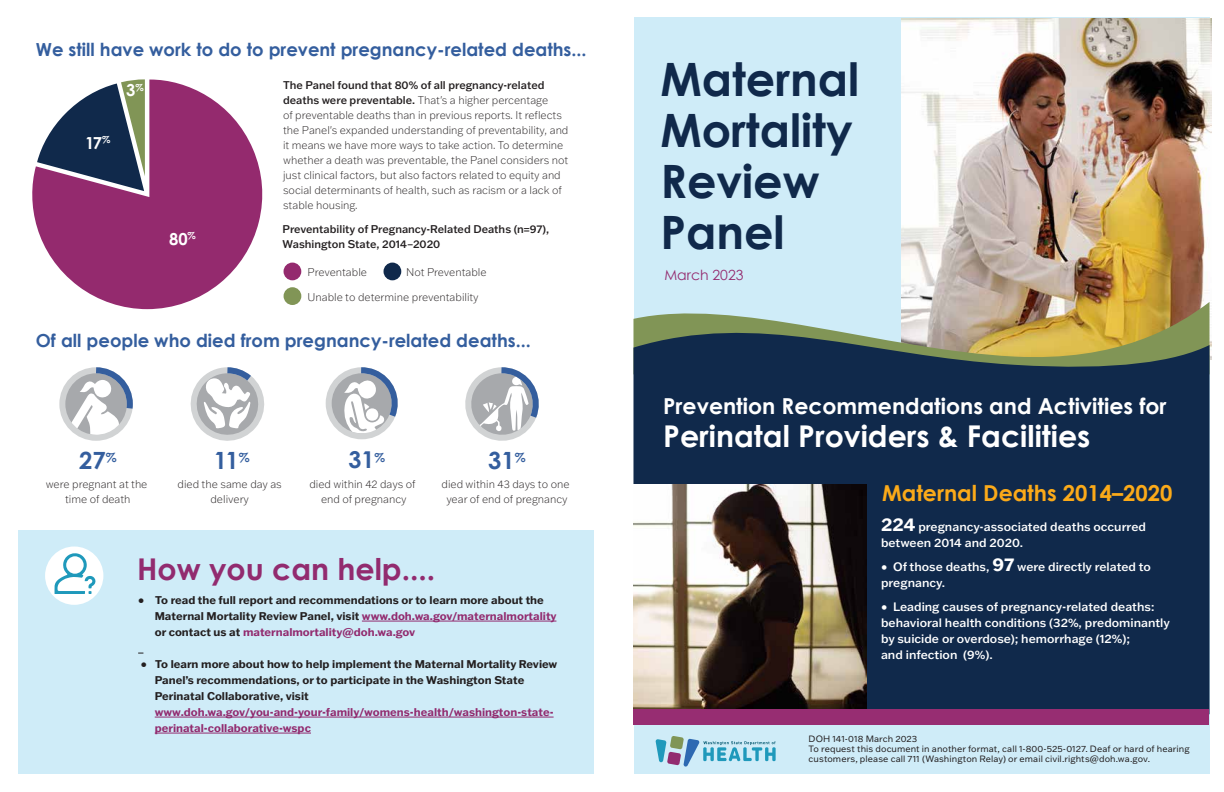
<style>
.page{position:relative;width:1224px;height:792px;background:#fff}
.page>*{position:absolute;margin:0;border:0;box-sizing:border-box;transform-origin:0 0}
.t1{font:700 46px/51px "Century Gothic";color:#10294b}
.t2{font:700 30px "Century Gothic";color:#fff}
.t3{font:700 30px "Century Gothic";color:#922b6f}
.t4{font:700 23.7px "Century Gothic";color:#345e9e}
.t5{font:700 23.2px "Century Gothic";color:#345e9e}
.t6{font:700 22px "Century Gothic";color:#fff}
.t7{font:700 22px "Century Gothic";color:#fbaa19}
.t8{font:700 18px "Century Gothic";color:#345e9e}
.t9{font:700 16.6px "Century Gothic";color:#fff}
.t10{font:14px "Century Gothic";color:#942a6e}
.t11{font:500 12px/16px "Franklin Gothic ATF";color:#fff}
.t12{font:300 expanded 11px/15px "Franklin Gothic ATF";color:#231f20;text-align:center}
.t13{font:700 11px/16px "Franklin Gothic ATF";color:#231f20}
.t14{font:700 11px/16px "Franklin Gothic ATF";color:#922b6f}
.t15{font:500 11px/15px "Franklin Gothic ATF";color:#231f20}
.t16{font:9px/10px "Franklin Gothic ATF";letter-spacing:.01em;color:#231f20}
.s1{font-weight:500;font-stretch:normal}
.s2{color:#922b6f}
.s3{font-weight:700;font-size:18px}
</style>
<div class="page">
<div style="left:634px;top:18px;width:575px;height:756px;background:#cfecf8"></div>
<img style="left:902px;top:18px;width:310px;height:342px">
<svg style="left:656px;top:736px;width:120px;height:31px"></svg>
<svg style="left:633px;top:302px;width:577px;height:31px"></svg>
<svg style="left:633px;top:333px;width:577px;height:381px;background:#1a314c"></svg>
<img style="left:634px;top:485px;width:232px;height:224px">
<div style="left:18px;top:531px;width:576px;height:243px;background:#cfecf8"></div>
<hr style="left:362px;top:621px;width:194px;height:1px;background:#922b6f">
<hr style="left:155px;top:717px;width:399px;height:1px;background:#922b6f">
<hr style="left:155px;top:733px;width:156px;height:1px;background:#922b6f">
<svg style="left:32px;top:80px;width:230px;height:229px;fill:#942a6e"></svg>
<svg style="left:37px;top:79px;width:108px;height:112px"></svg>
<div style="left:284px;top:263px;width:17px;height:17px;background:#942a6e;border-radius:50%"></div>
<div style="left:384px;top:263px;width:17px;height:17px;background:#10294b;border-radius:50%"></div>
<div style="left:284px;top:287px;width:17px;height:18px;background:#819556;border-radius:50%"></div>
<div style="left:45px;top:547px;width:58px;height:58px;background:#fff;border-radius:50%"></div>
<svg style="left:55px;top:552px;width:41px;height:42px"></svg>
<svg style="left:465px;top:367px;width:74px;height:74px"></svg>
<svg style="left:325px;top:367px;width:73px;height:72px"></svg>
<svg style="left:190px;top:367px;width:74px;height:74px"></svg>
<svg style="left:59px;top:367px;width:74px;height:74px"></svg>
<div style="left:633px;top:709px;width:576px;height:15px;background:#972d72"></div>
<h3 class="t8" style="left:36px;top:36px;width:552px">We still have work to do to prevent pregnancy-related deaths...</h3>
<p class="t12" style="left:283px;top:77px;width:287px;text-align:left"><span class="s1">The Panel found that 80% of all pregnancy-related deaths were preventable.</span> That's a higher percentage<br>of preventable deaths than in previous reports. It reflects the Panel's expanded understanding of preventability, and it means we have more ways to take action. To determine whether a death was preventable, the Panel considers not just clinical factors, but also factors related to equity and social determinants of health, such as racism or a lack of stable housing.</p>
<h3 class="t9" style="left:169px;top:226px;width:28px">80<sup>%</sup></h3>
<h3 class="t9" style="left:126px;top:78px;width:19px">3<sup>%</sup></h3>
<h3 class="t9" style="left:85px;top:130px;width:27px">17<sup>%</sup></h3>
<p class="t15" style="left:283px;top:222px;width:268px">Preventability of Pregnancy-Related Deaths (n=97),<br>Washington State, 2014–2020</p>
<p class="t12" style="left:308px;top:265px;width:61px">Preventable</p>
<p class="t12" style="left:308px;top:289px;width:173px">Unable to determine preventability</p>
<p class="t12" style="left:406px;top:265px;width:82px">Not Preventable</p>
<h3 class="t8" style="left:36px;top:327px;width:496px">Of all people who died from pregnancy-related deaths...</h3>
<h3 class="t4" style="left:79px;top:442px;width:39px">27<sup>%</sup></h3>
<h3 class="t4" style="left:214px;top:442px;width:37px">11<sup>%</sup></h3>
<h3 class="t5" style="left:348px;top:442px;width:38px">31<sup>%</sup></h3>
<h3 class="t4" style="left:488px;top:442px;width:39px">31<sup>%</sup></h3>
<p class="t12" style="left:46px;top:476px;width:103px">were pregnant at the time of death</p>
<p class="t12" style="left:178px;top:476px;width:106px">died the same day as delivery</p>
<p class="t12" style="left:309px;top:476px;width:108px">died within 42 days of end of pregnancy</p>
<p class="t12" style="left:442px;top:476px;width:129px">died within 43 days to one year of end of pregnancy</p>
<h2 class="t3" style="left:137px;top:546px;width:300px">How you can help....</h2>
<p class="t13" style="left:155px;top:591px;width:403px;text-indent:-17px">• To read the full report and recommendations or to learn more about the<br>Maternal Mortality Review Panel, visit <span class="s2">www.doh.wa.gov/maternalmortality </span>or contact us at <span class="s2">maternalmortality@doh.wa.gov</span></p>
<p class="t13" style="left:155px;top:655px;width:404px;text-indent:-14px">• To learn more about how to help implement the Maternal Mortality Review<br>Panel’s recommendations, or to participate in the Washington State<br>Perinatal Collaborative, visit</p>
<p class="t14" style="left:155px;top:703px;width:400px">www.doh.wa.gov/you-and-your-family/womens-health/washington-state&shy;perinatal-collaborative-wspc</p>
<h1 class="t1" style="left:660px;top:52px;width:200px">Maternal<br>Mortality<br>Review<br>Panel</h1>
<p class="t10" style="left:664px;top:265px;width:81px">March 2023</p>
<h3 class="t6" style="left:663px;top:389px;width:505px">Prevention Recommendations and Activities for</h3>
<h2 class="t2" style="left:663px;top:413px;width:429px">Perinatal Providers &amp; Facilities</h2>
<h3 class="t7" style="left:882px;top:476px;width:292px">Maternal Deaths 2014–2020</h3>
<p class="t11" style="left:881px;top:519px;width:266px"><span class="s3">224</span> pregnancy-associated deaths occurred between 2014 and 2020.</p>
<p class="t11" style="left:881px;top:559px;width:271px">• Of those deaths, <span class="s3">97</span> were directly related to pregnancy.</p>
<p class="t11" style="left:881px;top:599px;width:290px">• Leading causes of pregnancy-related deaths: behavioral health conditions (32%, predominantly by suicide or overdose); hemorrhage (12%);<br>and infection (9%).</p>
<p class="t16" style="left:809px;top:734px;width:382px">DOH 141-018 March 2023<br>To request this document in another format, call 1-800-525-0127. Deaf or hard of hearing customers, please call 711 (Washington Relay) or email civil.rights@doh.wa.gov.</p>
</div>
